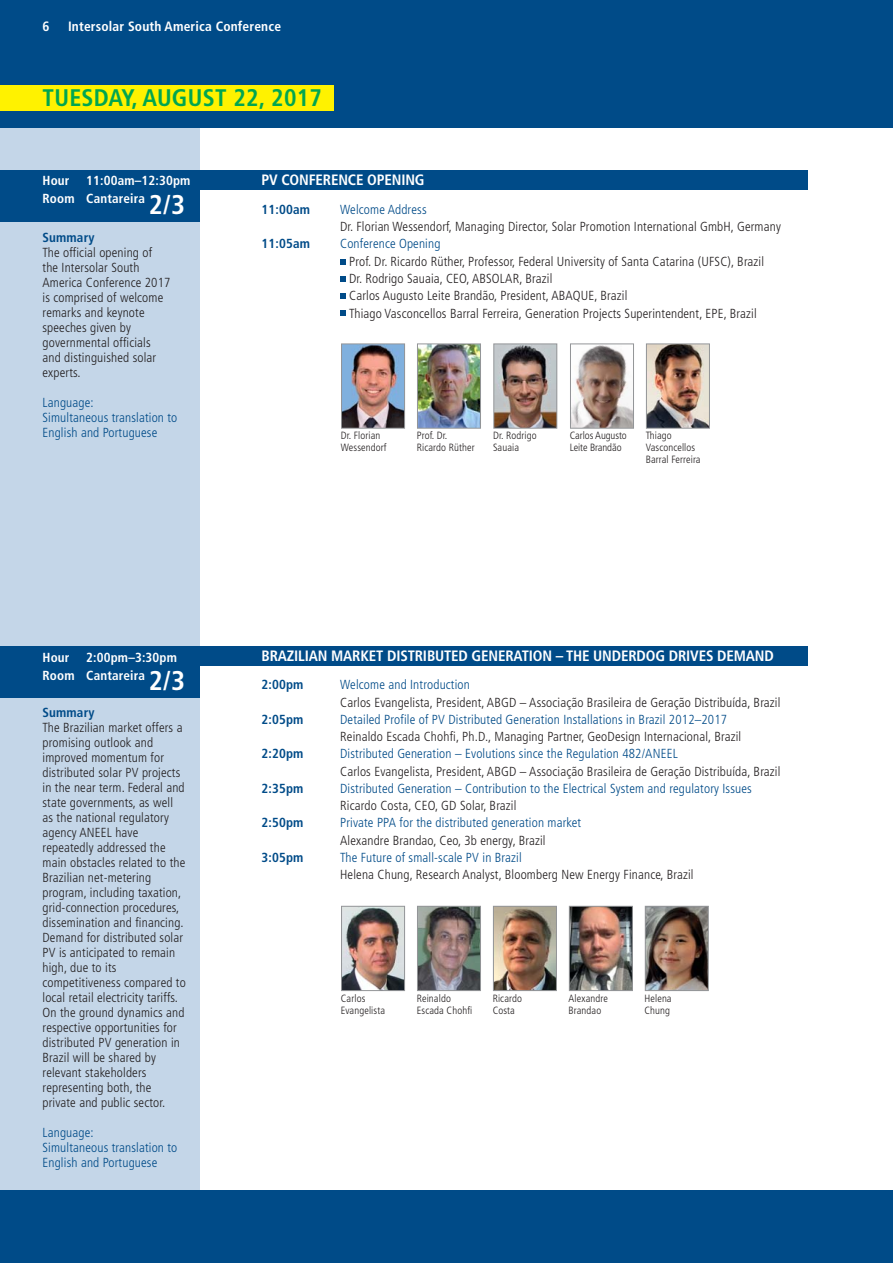
<style>
.page{position:relative;width:893px;height:1263px;background:#fff}
.page>*{position:absolute;margin:0;border:0;box-sizing:border-box;transform-origin:0 0}
.t1{font:700 condensed 24px "Frutiger LT Com";letter-spacing:.01em;color:#00a650}
.t2{font:700 condensed 15px "Frutiger LT Com";letter-spacing:-.01em;color:#fff}
.t3{font:700 condensed 13.5px "Frutiger LT Com";letter-spacing:.01em;color:#fff}
.t4{font:300 condensed 13.2px/15px "Frutiger LT Com";letter-spacing:.01em;color:#231f20}
.t5{font:300 condensed 13.2px/15px "Frutiger LT Com";letter-spacing:.01em;color:#004b88}
.t6{font:700 condensed 13.2px "Frutiger LT Com";letter-spacing:.01em;color:#fff}
.t7{font:700 condensed 13.2px "Frutiger LT Com";letter-spacing:.01em;color:#004b88}
.t8{font:300 condensed 10.5px/12px "Frutiger LT Com";letter-spacing:.01em;color:#231f20}
.s1{font-size:27px}
</style>
<div class="page">
<div style="left:0;top:128px;width:200px;height:1067px;background:#c4d6e8"></div>
<div style="left:0;top:0;width:893px;height:128px;background:#004b88"></div>
<div style="left:0;top:85px;width:334px;height:26px;background:#fff200"></div>
<div style="left:0;top:1191px;width:893px;height:72px;background:#004b88"></div>
<div style="left:193px;top:170px;width:615px;height:20px;background:#004b88"></div>
<svg style="left:340px;top:259px;width:6px;height:5px"></svg>
<svg style="left:340px;top:293px;width:6px;height:6px"></svg>
<svg style="left:340px;top:310px;width:6px;height:6px"></svg>
<svg style="left:340px;top:276px;width:6px;height:5px"></svg>
<div style="left:0;top:170px;width:200px;height:51px;background:#004b88"></div>
<div style="left:193px;top:646px;width:615px;height:20px;background:#004b88"></div>
<div style="left:0;top:646px;width:200px;height:51px;background:#004b88"></div>
<img style="left:343px;top:345px;width:60px;height:82px">
<div style="left:341px;top:343px;width:64px;height:86px;border:1px solid #939598"></div>
<img style="left:419px;top:345px;width:60px;height:82px">
<div style="left:417px;top:343px;width:64px;height:86px;border:1px solid #939598"></div>
<img style="left:495px;top:345px;width:60px;height:82px">
<div style="left:493px;top:343px;width:64px;height:86px;border:1px solid #939598"></div>
<img style="left:572px;top:345px;width:60px;height:82px">
<div style="left:570px;top:343px;width:64px;height:86px;border:1px solid #939598"></div>
<img style="left:648px;top:345px;width:60px;height:82px">
<div style="left:646px;top:343px;width:64px;height:86px;border:1px solid #939598"></div>
<img style="left:419px;top:908px;width:60px;height:81px">
<div style="left:417px;top:906px;width:64px;height:85px;border:1px solid #939598"></div>
<img style="left:495px;top:908px;width:60px;height:81px">
<div style="left:493px;top:906px;width:64px;height:85px;border:1px solid #939598"></div>
<img style="left:571px;top:908px;width:60px;height:81px">
<div style="left:569px;top:906px;width:64px;height:85px;border:1px solid #939598"></div>
<img style="left:647px;top:908px;width:60px;height:81px">
<div style="left:645px;top:906px;width:64px;height:85px;border:1px solid #939598"></div>
<img style="left:343px;top:908px;width:60px;height:81px">
<div style="left:341px;top:906px;width:64px;height:85px;border:1px solid #939598"></div>
<p class="t3" style="left:43px;top:21px;width:9px">6</p>
<p class="t3" style="left:68px;top:21px;width:215px">Intersolar South America Conference</p>
<h1 class="t1" style="left:43px;top:88px;width:281px">TUESDAY, AUGUST 22, 2017</h1>
<p class="t6" style="left:43px;top:176px;width:28px">Hour</p>
<p class="t6" style="left:86px;top:176px;width:106px">11:00am–12:30pm</p>
<p class="t2" style="left:261px;top:174px;width:165px">PV CONFERENCE OPENING</p>
<p class="t6" style="left:43px;top:194px;width:144px">Room Cantareira <span class="s1">2/3</span></p>
<p class="t7" style="left:43px;top:232px;width:54px">Summary</p>
<p class="t4" style="left:43px;top:246px;width:129px">The official opening of the Intersolar South<br>America Conference 2017 is comprised of welcome remarks and keynote speeches given by governmental officials and distinguished solar experts.</p>
<p class="t5" style="left:43px;top:396px;width:136px">Language:<br>Simultaneous translation to<br>English and Portuguese</p>
<p class="t7" style="left:261px;top:204px;width:50px">11:00am</p>
<p class="t5" style="left:340px;top:203px;width:88px">Welcome Address</p>
<p class="t4" style="left:340px;top:220px;width:442px">Dr. Florian Wessendorf, Managing Director, Solar Promotion International GmbH, Germany</p>
<p class="t7" style="left:261px;top:239px;width:50px">11:05am</p>
<p class="t5" style="left:340px;top:237px;width:102px">Conference Opening</p>
<p class="t4" style="left:349px;top:254px;width:416px;line-height:17.2px">Prof. Dr. Ricardo Rüther, Professor, Federal University of Santa Catarina (UFSC), Brazil Dr. Rodrigo Sauaia, CEO, ABSOLAR, Brazil<br>Carlos Augusto Leite Brandão, President, ABAQUE, Brazil<br>Thiago Vasconcellos Barral Ferreira, Generation Projects Superintendent, EPE, Brazil</p>
<p class="t8" style="left:341px;top:430px;width:47px">Dr. Florian<br>Wessendorf</p>
<p class="t8" style="left:417px;top:430px;width:60px">Prof. Dr.<br>Ricardo Rüther</p>
<p class="t8" style="left:493px;top:430px;width:45px">Dr. Rodrigo<br>Sauaia</p>
<p class="t8" style="left:570px;top:430px;width:59px">Carlos Augusto<br>Leite Brandão</p>
<p class="t8" style="left:646px;top:430px;width:56px">Thiago<br>Vasconcellos<br>Barral Ferreira</p>
<p class="t6" style="left:43px;top:652px;width:28px">Hour</p>
<p class="t6" style="left:86px;top:652px;width:92px">2:00pm–3:30pm</p>
<p class="t2" style="left:261px;top:650px;width:514px">BRAZILIAN MARKET DISTRIBUTED GENERATION – THE UNDERDOG DRIVES DEMAND</p>
<p class="t6" style="left:43px;top:670px;width:144px">Room Cantareira <span class="s1">2/3</span></p>
<p class="t7" style="left:43px;top:707px;width:54px">Summary</p>
<p class="t4" style="left:43px;top:721px;width:145px">The Brazilian market offers a promising outlook and improved momentum for distributed solar PV projects in the near term. Federal and state governments, as well as the national regulatory agency ANEEL have repeatedly addressed the main obstacles related to the<br>Brazilian net-metering program, including taxation, grid-connection procedures, dissemination and financing.<br>Demand for distributed solar<br>PV is anticipated to remain high, due to its competitiveness compared to local retail electricity tariffs.<br>On the ground dynamics and respective opportunities for distributed PV generation in<br>Brazil will be shared by relevant stakeholders representing both, the private and public sector.</p>
<p class="t5" style="left:43px;top:1126px;width:136px">Language:<br>Simultaneous translation to<br>English and Portuguese</p>
<p class="t7" style="left:261px;top:679px;width:43px">2:00pm</p>
<p class="t5" style="left:340px;top:678px;width:131px">Welcome and Introduction</p>
<p class="t4" style="left:340px;top:695px;width:442px">Carlos Evangelista, President, ABGD – Associação Brasileira de Geração Distribuída, Brazil</p>
<p class="t7" style="left:261px;top:714px;width:43px">2:05pm</p>
<p class="t5" style="left:340px;top:713px;width:389px">Detailed Profile of PV Distributed Generation Installations in Brazil 2012–2017</p>
<p class="t4" style="left:340px;top:730px;width:403px">Reinaldo Escada Chohfi, Ph.D., Managing Partner, GeoDesign Internacional, Brazil</p>
<p class="t7" style="left:261px;top:748px;width:43px">2:20pm</p>
<p class="t5" style="left:340px;top:747px;width:339px">Distributed Generation – Evolutions since the Regulation 482/ANEEL</p>
<p class="t4" style="left:340px;top:764px;width:442px">Carlos Evangelista, President, ABGD – Associação Brasileira de Geração Distribuída, Brazil</p>
<p class="t7" style="left:261px;top:783px;width:43px">2:35pm</p>
<p class="t5" style="left:340px;top:782px;width:413px">Distributed Generation – Contribution to the Electrical System and regulatory Issues</p>
<p class="t4" style="left:340px;top:799px;width:178px">Ricardo Costa, CEO, GD Solar, Brazil</p>
<p class="t7" style="left:261px;top:817px;width:43px">2:50pm</p>
<p class="t5" style="left:340px;top:816px;width:243px">Private PPA for the distributed generation market</p>
<p class="t4" style="left:340px;top:833px;width:207px">Alexandre Brandao, Ceo, 3b energy, Brazil</p>
<p class="t7" style="left:261px;top:852px;width:43px">3:05pm</p>
<p class="t5" style="left:340px;top:851px;width:183px">The Future of small-scale PV in Brazil</p>
<p class="t4" style="left:340px;top:868px;width:355px">Helena Chung, Research Analyst, Bloomberg New Energy Finance, Brazil</p>
<p class="t8" style="left:341px;top:993px;width:46px">Carlos<br>Evangelista</p>
<p class="t8" style="left:417px;top:993px;width:57px">Reinaldo<br>Escada Chohfi</p>
<p class="t8" style="left:493px;top:993px;width:31px">Ricardo<br>Costa</p>
<p class="t8" style="left:569px;top:993px;width:41px">Alexandre<br>Brandao</p>
<p class="t8" style="left:644px;top:993px;width:29px">Helena<br>Chung</p>
</div>
